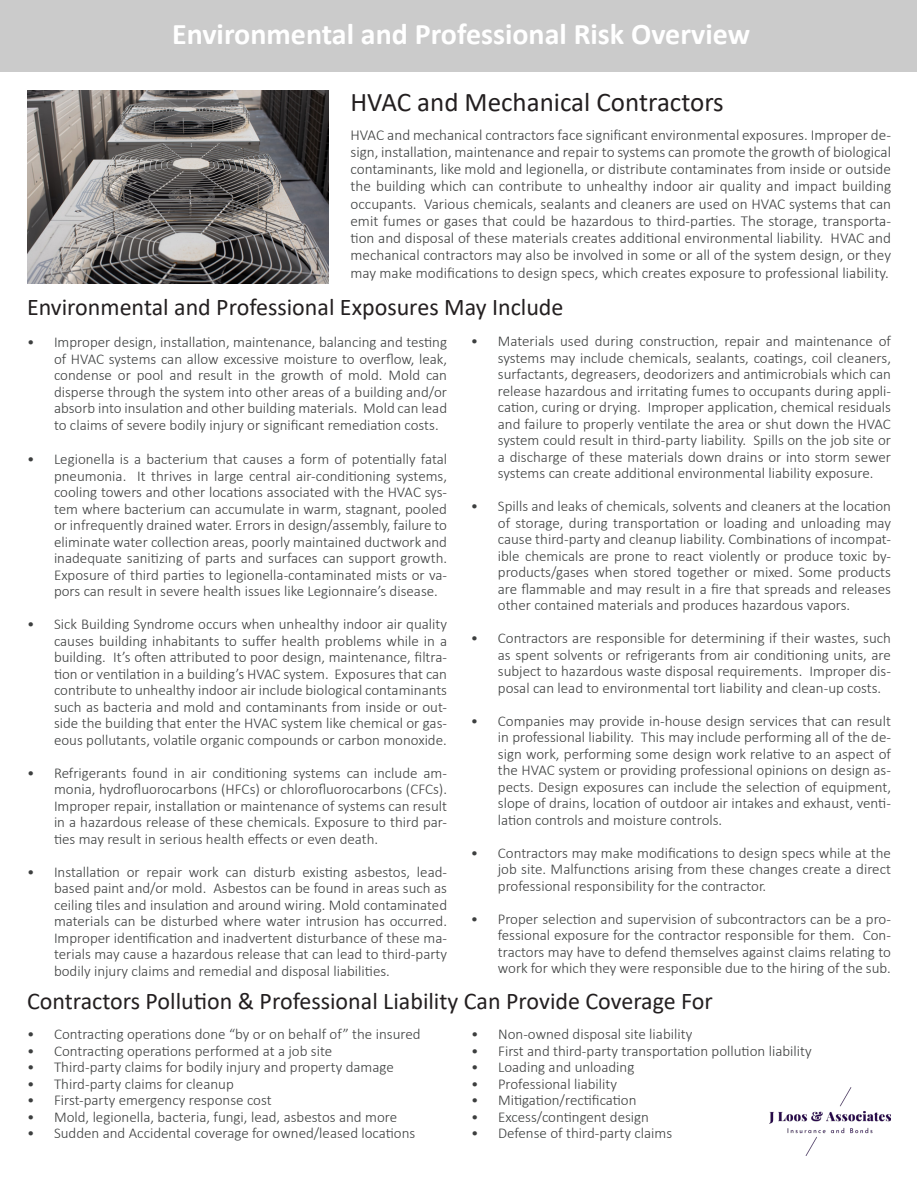
<style>
.page{position:relative;width:918px;height:1188px;background:#fff}
.page>*{position:absolute;margin:0;border:0;box-sizing:border-box;transform-origin:0 0}
.t1{font:700 30px "Calibri";color:#fff}
.t2{font:27px "Calibri";color:#231f20}
.t3{font:24px "Calibri";color:#231f20}
.t4{font:300 15.15px/17.2px "Calibri";color:#3d3f3f;text-align:justify}
.t5{font:300 15px/16.5px "Calibri";color:#3d3f3f;text-align:justify}
</style>
<div class="page">
<div style="left:0;top:0;width:917px;height:72px;background:#cbcbcb"></div>
<img style="left:27px;top:90px;width:301px;height:194px">
<img style="left:770px;top:1088px;width:121px;height:68px">
<h1 class="t1" style="left:172px;top:13px;width:580px">Environmental and Professional Risk Overview</h1>
<h2 class="t2" style="left:350px;top:83px;width:375px">HVAC and Mechanical Contractors</h2>
<p class="t4" style="left:350px;top:126px;width:542px">HVAC and mechanical contractors face significant environmental exposures. Improper de&shy;sign, installation, maintenance and repair to systems can promote the growth of biological contaminants, like mold and legionella, or distribute contaminates from inside or outside the building which can contribute to unhealthy indoor air quality and impact building occupants. Various chemicals, sealants and cleaners are used on HVAC systems that can emit fumes or gases that could be hazardous to third-parties. The storage, transporta&shy;tion and disposal of these materials creates additional environmental liability. HVAC and mechanical contractors may also be involved in some or all of the system design, or they may make modifications to design specs, which creates exposure to professional liability.</p>
<h3 class="t3" style="left:27px;top:291px;width:538px">Environmental and Professional Exposures May Include</h3>
<p class="t5" style="left:498px;top:333px;width:395px;text-indent:-27px">• Materials used during construction, repair and maintenance of systems may include chemicals, sealants, coatings, coil cleaners, surfactants, degreasers, deodorizers and antimicrobials which can release hazardous and irritating fumes to occupants during appli&shy;cation, curing or drying. Improper application, chemical residuals and failure to properly ventilate the area or shut down the HVAC system could result in third-party liability. Spills on the job site or a discharge of these materials down drains or into storm sewer systems can create additional environmental liability exposure.</p>
<p class="t5" style="left:498px;top:498px;width:395px;text-indent:-27px">• Spills and leaks of chemicals, solvents and cleaners at the location of storage, during transportation or loading and unloading may cause third-party and cleanup liability. Combinations of incompat&shy;ible chemicals are prone to react violently or produce toxic by&shy;products/gases when stored together or mixed. Some products are flammable and may result in a fire that spreads and releases other contained materials and produces hazardous vapors.</p>
<p class="t5" style="left:498px;top:630px;width:395px;text-indent:-27px">• Contractors are responsible for determining if their wastes, such as spent solvents or refrigerants from air conditioning units, are subject to hazardous waste disposal requirements. Improper dis&shy;posal can lead to environmental tort liability and clean-up costs.</p>
<p class="t5" style="left:498px;top:712px;width:395px;text-indent:-27px">• Companies may provide in-house design services that can result in professional liability. This may include performing all of the de&shy;sign work, performing some design work relative to an aspect of the HVAC system or providing professional opinions on design as&shy;pects. Design exposures can include the selection of equipment, slope of drains, location of outdoor air intakes and exhaust, venti&shy;lation controls and moisture controls.</p>
<p class="t5" style="left:498px;top:844px;width:395px;text-indent:-27px">• Contractors may make modifications to design specs while at the job site. Malfunctions arising from these changes create a direct professional responsibility for the contractor.</p>
<p class="t5" style="left:498px;top:910px;width:395px;text-indent:-27px">• Proper selection and supervision of subcontractors can be a pro&shy;fessional exposure for the contractor responsible for them. Con&shy;tractors may have to defend themselves against claims relating to work for which they were responsible due to the hiring of the sub.</p>
<p class="t5" style="left:54px;top:334px;width:395px;text-indent:-27px">• Improper design, installation, maintenance, balancing and testing of HVAC systems can allow excessive moisture to overflow, leak, condense or pool and result in the growth of mold. Mold can disperse through the system into other areas of a building and/or absorb into insulation and other building materials. Mold can lead to claims of severe bodily injury or significant remediation costs.</p>
<p class="t5" style="left:54px;top:451px;width:395px;text-indent:-27px">• Legionella is a bacterium that causes a form of potentially fatal pneumonia. It thrives in large central air-conditioning systems, cooling towers and other locations associated with the HVAC sys&shy;tem where bacterium can accumulate in warm, stagnant, pooled or infrequently drained water. Errors in design/assembly, failure to eliminate water collection areas, poorly maintained ductwork and inadequate sanitizing of parts and surfaces can support growth.<br>Exposure of third parties to legionella-contaminated mists or va&shy;pors can result in severe health issues like Legionnaire’s disease.</p>
<p class="t5" style="left:54px;top:616px;width:395px;text-indent:-27px">• Sick Building Syndrome occurs when unhealthy indoor air quality causes building inhabitants to suffer health problems while in a building. It’s often attributed to poor design, maintenance, filtra&shy;tion or ventilation in a building’s HVAC system. Exposures that can contribute to unhealthy indoor air include biological contaminants such as bacteria and mold and contaminants from inside or out&shy;side the building that enter the HVAC system like chemical or gas&shy;eous pollutants, volatile organic compounds or carbon monoxide.</p>
<p class="t5" style="left:54px;top:764px;width:395px;text-indent:-27px">• Refrigerants found in air conditioning systems can include am&shy;monia, hydrofluorocarbons (HFCs) or chlorofluorocarbons (CFCs).<br>Improper repair, installation or maintenance of systems can result in a hazardous release of these chemicals. Exposure to third par&shy;ties may result in serious health effects or even death.</p>
<p class="t5" style="left:54px;top:863px;width:395px;text-indent:-27px">• Installation or repair work can disturb existing asbestos, lead&shy;based paint and/or mold. Asbestos can be found in areas such as ceiling tiles and insulation and around wiring. Mold contaminated materials can be disturbed where water intrusion has occurred.<br>Improper identification and inadvertent disturbance of these ma&shy;terials may cause a hazardous release that can lead to third-party bodily injury claims and remedial and disposal liabilities.</p>
<h3 class="t3" style="left:27px;top:985px;width:687px">Contractors Pollution &amp; Professional Liability Can Provide Coverage For</h3>
<p class="t5" style="left:27px;top:1026px;width:395px">• Contracting operations done “by or on behalf of” the insured</p>
<p class="t5" style="left:27px;top:1042px;width:307px">• Contracting operations performed at a job site</p>
<p class="t5" style="left:27px;top:1059px;width:368px">• Third-party claims for bodily injury and property damage</p>
<p class="t5" style="left:27px;top:1075px;width:208px">• Third-party claims for cleanup</p>
<p class="t5" style="left:27px;top:1092px;width:246px">• First-party emergency response cost</p>
<p class="t5" style="left:27px;top:1108px;width:372px">• Mold, legionella, bacteria, fungi, lead, asbestos and more</p>
<p class="t5" style="left:27px;top:1125px;width:390px">• Sudden and Accidental coverage for owned/leased locations</p>
<p class="t5" style="left:471px;top:1026px;width:223px">• Non-owned disposal site liability</p>
<p class="t5" style="left:471px;top:1042px;width:342px">• First and third-party transportation pollution liability</p>
<p class="t5" style="left:471px;top:1059px;width:165px">• Loading and unloading</p>
<p class="t5" style="left:471px;top:1075px;width:147px">• Professional liability</p>
<p class="t5" style="left:471px;top:1092px;width:167px">• Mitigation/rectification</p>
<p class="t5" style="left:471px;top:1108px;width:179px">• Excess/contingent design</p>
<p class="t5" style="left:471px;top:1125px;width:203px">• Defense of third-party claims</p>
</div>
